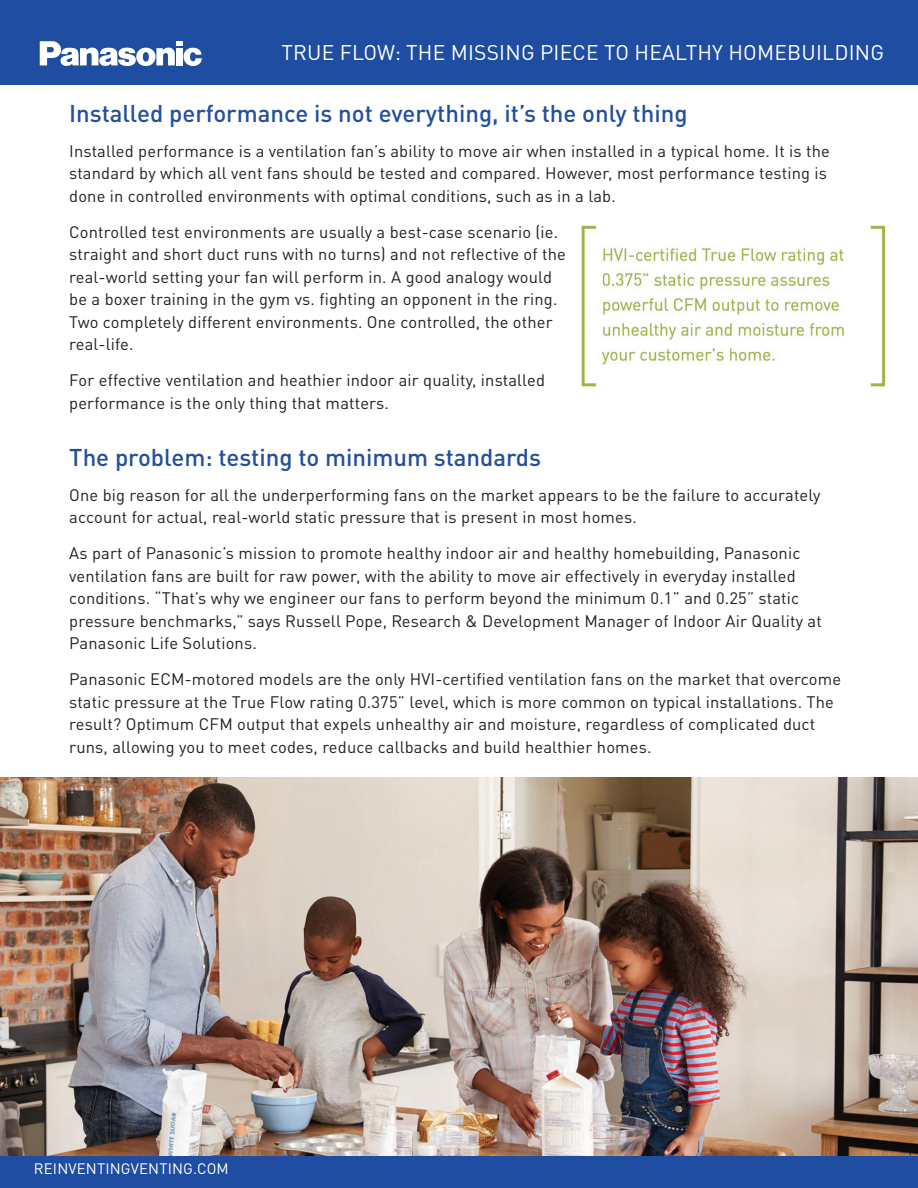
<style>
.page{position:relative;width:918px;height:1188px;background:#fff}
.page>*{position:absolute;margin:0;border:0;box-sizing:border-box;transform-origin:0 0}
.t1{font:500 24px "DINOT";color:#23509d}
.t2{font:21px "DINOT";letter-spacing:.01em;color:#fff}
.t3{font:16.5px/22.5px "DINOT";letter-spacing:.01em;color:#231f20}
.t4{font:15px "DINOT";letter-spacing:.01em;color:#fff}
</style>
<div class="page">
<div style="left:0;top:0;width:918px;height:85px;background:#1e4da1"></div>
<svg style="left:40px;top:41px;width:162px;height:25px"></svg>
<div style="left:0;top:1156px;width:918px;height:32px;background:#1e4da1"></div>
<img style="left:581px;top:225px;width:305px;height:162px">
<img style="left:0;top:778px;width:918px;height:378px">
<p class="t2" style="left:282px;top:39px;width:604px">TRUE FLOW: THE MISSING PIECE TO HEALTHY HOMEBUILDING</p>
<h1 class="t1" style="left:69px;top:98px;width:620px">Installed performance is not everything, it’s the only thing</h1>
<p class="t3" style="left:69px;top:139px;width:762px">Installed performance is a ventilation fan’s ability to move air when installed in a typical home. It is the standard by which all vent fans should be tested and compared. However, most performance testing is done in controlled environments with optimal conditions, such as in a lab.</p>
<p class="t3" style="left:69px;top:220px;width:498px">Controlled test environments are usually a best-case scenario (ie. straight and short duct runs with no turns) and not reflective of the real-world setting your fan will perform in. A good analogy would be a boxer training in the gym vs. fighting an opponent in the ring.<br>Two completely different environments. One controlled, the other real-life.</p>
<p class="t3" style="left:69px;top:369px;width:477px">For effective ventilation and heathier indoor air quality, installed performance is the only thing that matters.</p>
<h1 class="t1" style="left:69px;top:442px;width:473px">The problem: testing to minimum standards</h1>
<p class="t3" style="left:69px;top:483px;width:753px">One big reason for all the underperforming fans on the market appears to be the failure to accurately account for actual, real-world static pressure that is present in most homes.</p>
<p class="t3" style="left:69px;top:542px;width:754px">As part of Panasonic’s mission to promote healthy indoor air and healthy homebuilding, Panasonic ventilation fans are built for raw power, with the ability to move air effectively in everyday installed conditions. “That’s why we engineer our fans to perform beyond the minimum 0.1” and 0.25” static pressure benchmarks,” says Russell Pope, Research &amp; Development Manager of Indoor Air Quality at Panasonic Life Solutions.</p>
<p class="t3" style="left:69px;top:668px;width:773px">Panasonic ECM-motored models are the only HVI-certified ventilation fans on the market that overcome static pressure at the True Flow rating 0.375” level, which is more common on typical installations. The result? Optimum CFM output that expels unhealthy air and moisture, regardless of complicated duct runs, allowing you to meet codes, reduce callbacks and build healthier homes.</p>
<p class="t4" style="left:34px;top:1159px;width:197px">REINVENTINGVENTING.COM</p>
</div>
